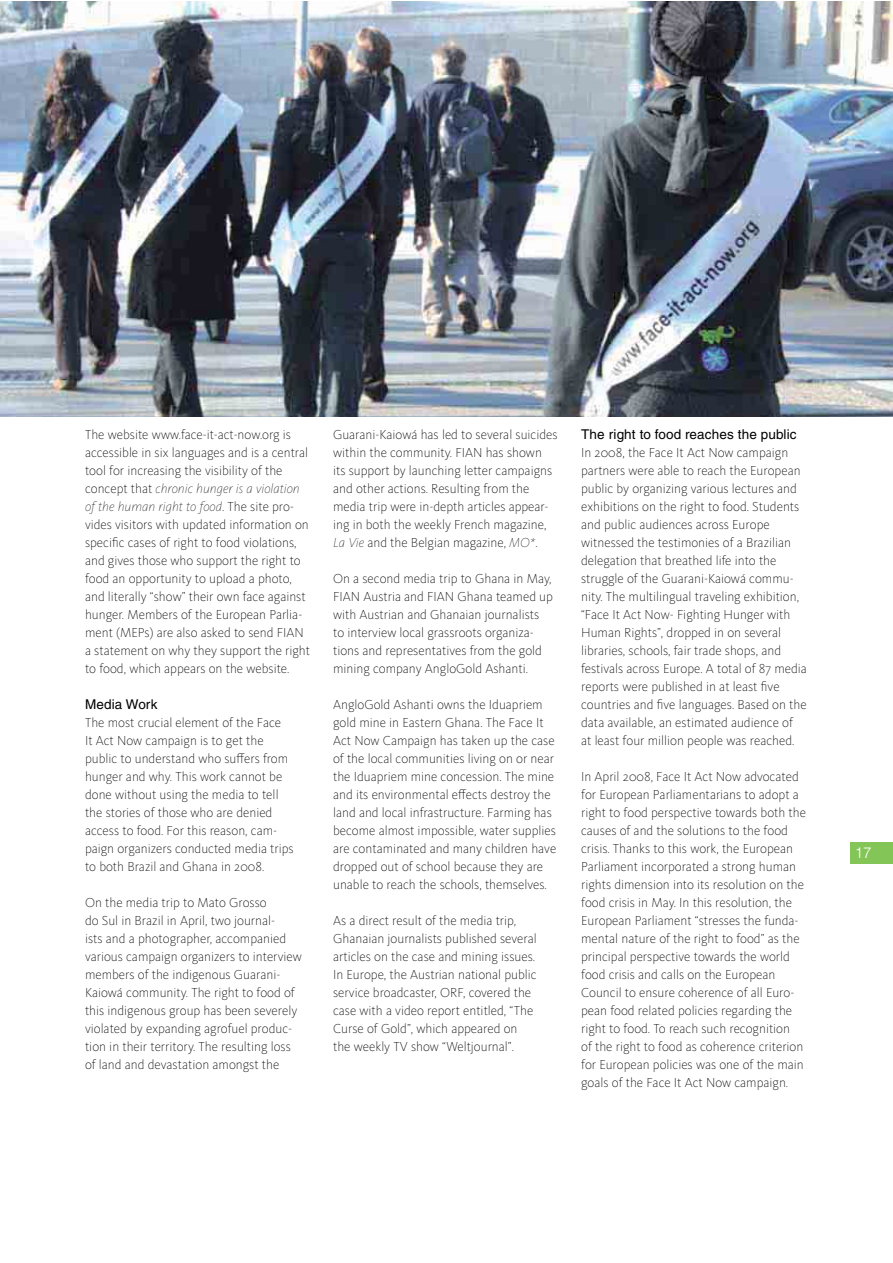
<style>
.page{position:relative;width:893px;height:1263px;background:#fff}
.page>*{position:absolute;margin:0;border:0;box-sizing:border-box;transform-origin:0 0}
.t1{font:300 15px "Helvetica LT Std";color:#fff}
.t2{font:200 13.5px/18px "Kievit OT";color:#000}
.t3{font:13.5px "Helvetica LT Std";letter-spacing:.01em;color:#000}
.s1{font-weight:100;font-style:italic}
</style>
<div class="page">
<img style="left:0;top:1px;width:892px;height:416px">
<div style="left:850px;top:842px;width:42px;height:21px;background:#84c557"></div>
<p class="t2" style="left:85px;top:425px;width:227px">The website www.face-it-act-now.org is accessible in six languages and is a central tool for increasing the visibility of the concept that <span class="s1">chronic hunger is a violation of the human right to food</span>. The site pro&shy;vides visitors with updated information on specific cases of right to food violations, and gives those who support the right to food an opportunity to upload a photo, and literally “show” their own face against hunger. Members of the European Parlia&shy;ment (MEPs) are also asked to send FIAN a statement on why they support the right to food, which appears on the website.</p>
<p class="t3" style="left:85px;top:696px;width:74px">Media Work</p>
<p class="t2" style="left:85px;top:713px;width:210px">The most crucial element of the Face<br>It Act Now campaign is to get the public to understand who suffers from hunger and why. This work cannot be done without using the media to tell the stories of those who are denied access to food. For this reason, cam&shy;paign organizers conducted media trips to both Brazil and Ghana in 2008.</p>
<p class="t2" style="left:85px;top:893px;width:218px">On the media trip to Mato Grosso<br>do Sul in Brazil in April, two journal-<br>ists and a photographer, accompanied various campaign organizers to interview members of the indigenous Guarani-Kaiowá community. The right to food of this indigenous group has been severely violated by expanding agrofuel produc&shy;tion in their territory. The resulting loss of land and devastation amongst the</p>
<p class="t2" style="left:333px;top:425px;width:226px">Guarani-Kaiowá has led to several suicides within the community. FIAN has shown its support by launching letter campaigns and other actions. Resulting from the media trip were in-depth articles appear&shy;ing in both the weekly French magazine, <span class="s1">La Vie</span> and the Belgian magazine, <span class="s1">MO*</span>.</p>
<p class="t2" style="left:333px;top:569px;width:221px">On a second media trip to Ghana in May, FIAN Austria and FIAN Ghana teamed up with Austrian and Ghanaian journalists to interview local grassroots organiza&shy;tions and representatives from the gold mining company AngloGold Ashanti.</p>
<p class="t2" style="left:333px;top:695px;width:225px">AngloGold Ashanti owns the Iduapriem gold mine in Eastern Ghana. The Face It Act Now Campaign has taken up the case of the local communities living on or near the Iduapriem mine concession. The mine and its environmental effects destroy the land and local infrastructure. Farming has become almost impossible, water supplies are contaminated and many children have dropped out of school because they are unable to reach the schools, themselves.</p>
<p class="t2" style="left:333px;top:911px;width:205px">As a direct result of the media trip, Ghanaian journalists published several articles on the case and mining issues.<br>In Europe, the Austrian national public service broadcaster, ORF, covered the case with a video report entitled, “The Curse of Gold”, which appeared on the weekly TV show “Weltjournal”.</p>
<p class="t3" style="left:581px;top:426px;width:217px">The right to food reaches the public</p>
<p class="t2" style="left:581px;top:443px;width:227px">In 2008, the Face It Act Now campaign partners were able to reach the European public by organizing various lectures and exhibitions on the right to food. Students and public audiences across Europe witnessed the testimonies of a Brazilian delegation that breathed life into the struggle of the Guarani-Kaiowá commu&shy;nity. The multilingual traveling exhibition, “Face It Act Now- Fighting Hunger with Human Rights”, dropped in on several libraries, schools, fair trade shops, and festivals across Europe. A total of 87 media reports were published in at least five countries and five languages. Based on the data available, an estimated audience of at least four million people was reached.</p>
<p class="t2" style="left:581px;top:767px;width:226px">In April 2008, Face It Act Now advocated for European Parliamentarians to adopt a right to food perspective towards both the causes of and the solutions to the food crisis. Thanks to this work, the European Parliament incorporated a strong human rights dimension into its resolution on the food crisis in May. In this resolution, the European Parliament “stresses the funda&shy;mental nature of the right to food” as the principal perspective towards the world food crisis and calls on the European Council to ensure coherence of all Euro&shy;pean food related policies regarding the right to food. To reach such recognition<br>of the right to food as coherence criterion for European policies was one of the main goals of the Face It Act Now campaign.</p>
<p class="t1" style="left:855px;top:843px;width:18px">17</p>
</div>
